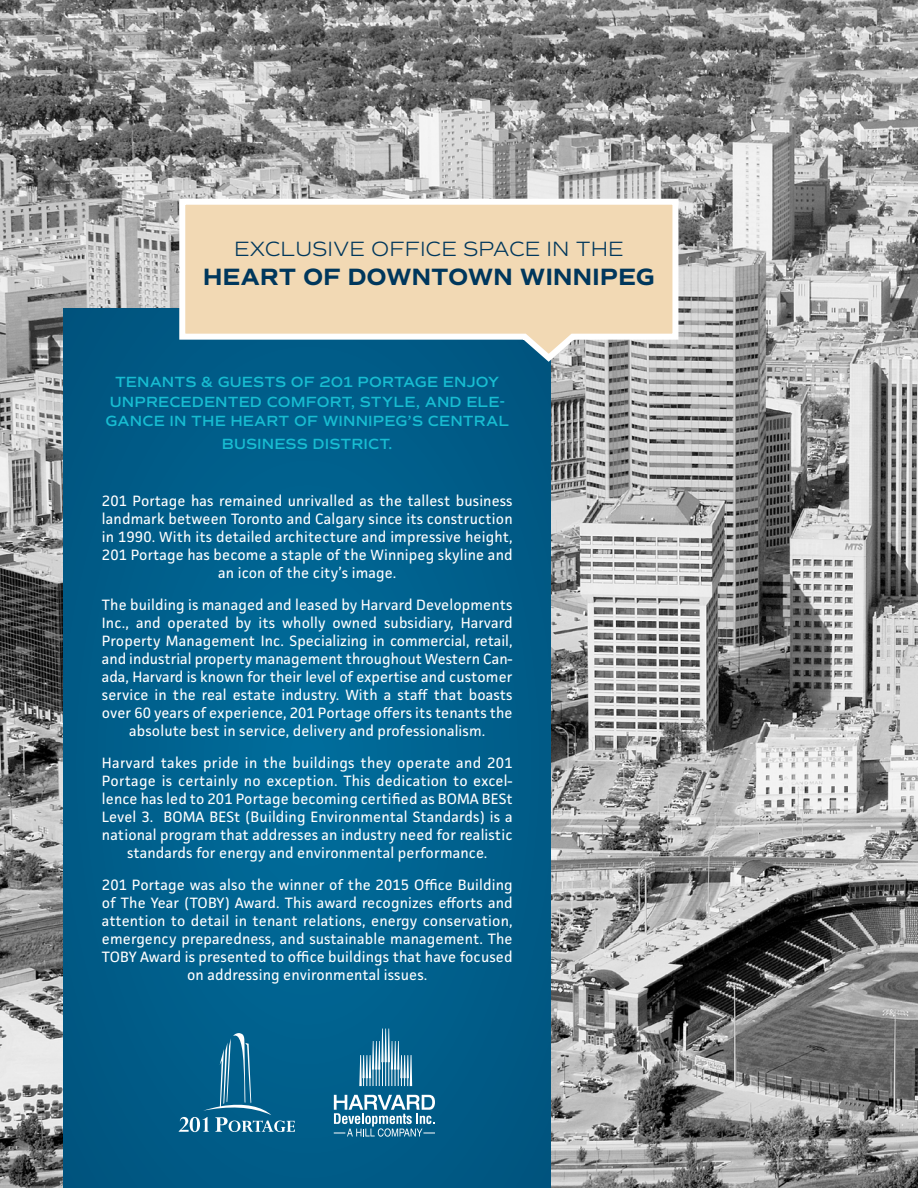
<style>
.page{position:relative;width:918px;height:1188px;background:#fff}
.page>*{position:absolute;margin:0;border:0;box-sizing:border-box;transform-origin:0 0}
.Quotations{font:700 24px "Commuters Sans";letter-spacing:-.01em;color:#00375c}
.Quotations-2{font:300 21px "Commuters Sans";color:#00375c}
.Main_Text{font:15px/18px "Facit";letter-spacing:.01em;color:#fff;text-align:center}
.Quotations-3{font:600 15px/19.5px "Commuters Sans";letter-spacing:.005em;color:#18bdd2;text-align:center}
</style>
<div class="page">
<img style="left:0;top:0;width:918px;height:1188px">
<div style="left:64px;top:309px;width:487px;height:879px;background:#005f8b"></div>
<svg style="left:176px;top:196px;width:505px;height:170px"></svg>
<svg style="left:179px;top:1033px;width:116px;height:99px"></svg>
<svg style="left:334px;top:1095px;width:101px;height:42px"></svg>
<svg style="left:359px;top:1029px;width:53px;height:57px"></svg>
<p class="Quotations-2" style="left:234px;top:236px;width:391px">EXCLUSIVE OFFICE SPACE IN THE</p>
<p class="Quotations" style="left:203px;top:262px;width:453px">HEART OF DOWNTOWN WINNIPEG</p>
<p class="Quotations-3" style="left:106px;top:372px;width:405px">TENANTS &amp; GUESTS OF 201 PORTAGE ENJOY<br>UNPRECEDENTED COMFORT, STYLE, AND ELE-<br>GANCE IN THE HEART OF WINNIPEG’S CENTRAL</p>
<p class="Quotations-3" style="left:222px;top:434px;width:172px">BUSINESS DISTRICT.</p>
<p class="Main_Text" style="left:102px;top:492px;width:412px">201 Portage has remained unrivalled as the tallest business landmark between Toronto and Calgary since its construction in 1990. With its detailed architecture and impressive height, 201 Portage has become a staple of the Winnipeg skyline and an icon of the city’s image.</p>
<p class="Main_Text" style="left:102px;top:596px;width:412px">The building is managed and leased by Harvard Developments Inc., and operated by its wholly owned subsidiary, Harvard Property Management Inc. Specializing in commercial, retail, and industrial property management throughout Western Can&shy;ada, Harvard is known for their level of expertise and customer service in the real estate industry. With a staff that boasts over 60 years of experience, 201 Portage offers its tenants the absolute best in service, delivery and professionalism.</p>
<p class="Main_Text" style="left:102px;top:754px;width:412px">Harvard takes pride in the buildings they operate and 201<br>Portage is certainly no exception. This dedication to excel&shy;lence has led to 201 Portage becoming certified as BOMA BESt Level 3. BOMA BESt (Building Environmental Standards) is a national program that addresses an industry need for realistic standards for energy and environmental performance.</p>
<p class="Main_Text" style="left:102px;top:876px;width:412px">201 Portage was also the winner of the 2015 Office Building of The Year (TOBY) Award. This award recognizes efforts and attention to detail in tenant relations, energy conservation, emergency preparedness, and sustainable management. The TOBY Award is presented to office buildings that have focused on addressing environmental issues.</p>
</div>
